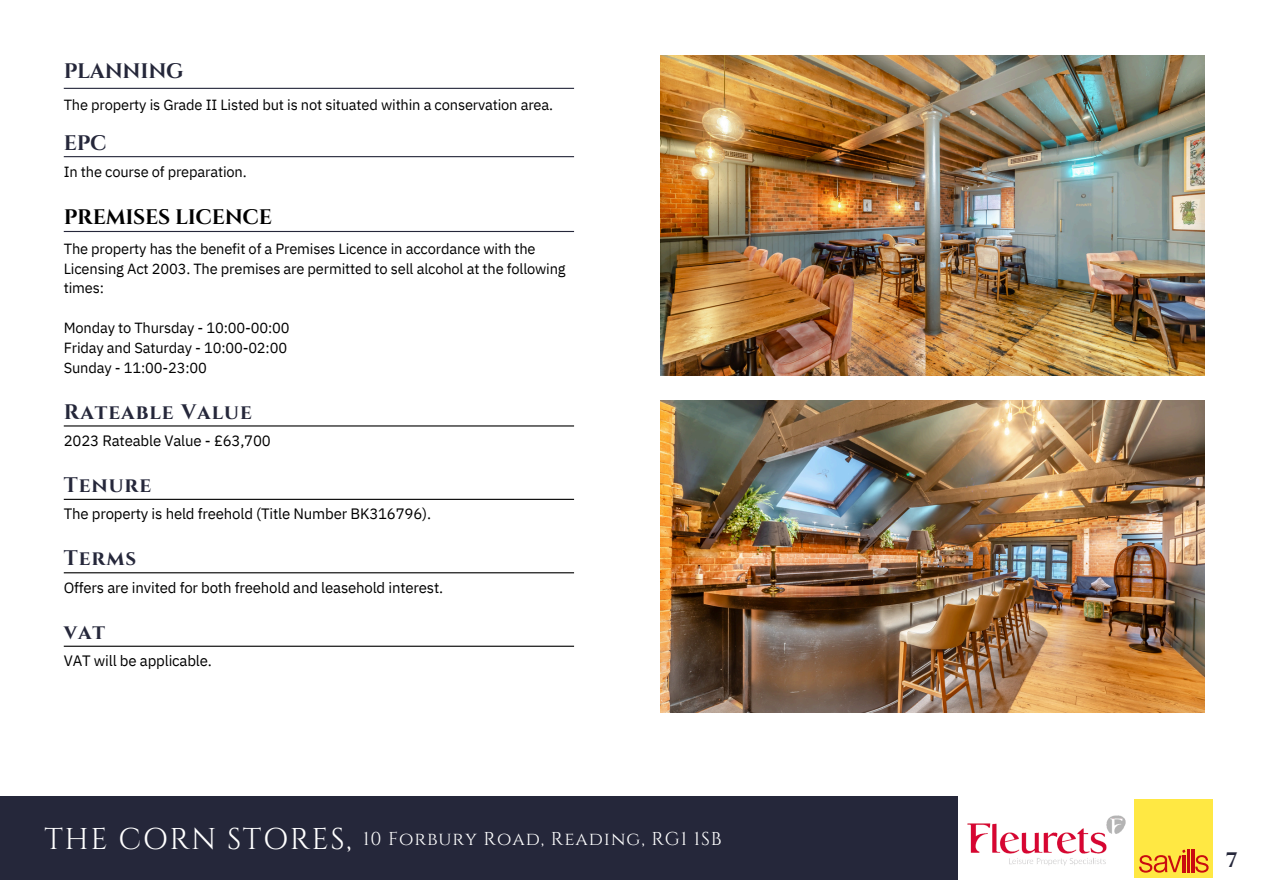
<style>
.page{position:relative;width:1263px;height:894px;background:#fff}
.page>*{position:absolute;margin:0;border:0;box-sizing:border-box;transform-origin:0 0}
.t1{font:30px "Cinzel";letter-spacing:.05em;color:#fff}
.t2{font:700 21px "Cinzel";letter-spacing:.045em;color:#25273a}
.t3{font:700 21px "Cinzel";letter-spacing:-.01em;color:#000}
.t4{font:700 21px "Cinzel";letter-spacing:-.01em;color:#25273a}
.t5{font:18.6px "Cinzel";letter-spacing:.05em;color:#fff}
.t6{font:15px "IBM Plex Sans";letter-spacing:-.01em;color:#000}
.t7{font:14.7px/19.8px "IBM Plex Sans";letter-spacing:-.01em;color:#000}
</style>
<div class="page">
<img style="left:660px;top:400px;width:544px;height:312px">
<img style="left:660px;top:55px;width:544px;height:320px">
<hr style="left:64px;top:156px;width:510px;height:1px;background:#25273a">
<hr style="left:64px;top:231px;width:510px;height:1px;background:#25273a">
<hr style="left:64px;top:88px;width:510px;height:1px;background:#25273a">
<hr style="left:64px;top:572px;width:510px;height:1px;background:#000">
<hr style="left:64px;top:498px;width:510px;height:2px;background:#000">
<hr style="left:64px;top:425px;width:510px;height:1px;background:#000">
<hr style="left:64px;top:645px;width:510px;height:1px;background:#000">
<div style="left:1134px;top:798px;width:79px;height:79px;background:#ffe843"></div>
<svg style="left:1145px;top:849px;width:40px;height:23px"></svg>
<hr style="left:1187px;top:849px;width:2px;height:22px;background:#c90c0f">
<hr style="left:1192px;top:849px;width:2px;height:22px;background:#c90c0f">
<svg style="left:1195px;top:855px;width:13px;height:17px"></svg>
<div style="left:0;top:796px;width:957px;height:83px;background:#25273a"></div>
<img style="left:949px;top:796px;width:196px;height:84px">
<h3 class="t4" style="left:64px;top:58px;width:122px">PLANNING</h3>
<p class="t7" style="left:64px;top:94px;width:491px">The property is Grade II Listed but is not situated within a conservation area.</p>
<h2 class="t2" style="left:64px;top:129px;width:44px">EPC</h2>
<p class="t7" style="left:64px;top:162px;width:184px">In the course of preparation.</p>
<h2 class="t3" style="left:64px;top:203px;width:210px">PREMISES LICENCE</h2>
<p class="t7" style="left:64px;top:238px;width:503px">The property has the benefit of a Premises Licence in accordance with the<br>Licensing Act 2003. The premises are permitted to sell alcohol at the following times:</p>
<p class="t7" style="left:64px;top:317px;width:227px">Monday to Thursday - 10:00-00:00</p>
<p class="t7" style="left:64px;top:337px;width:225px">Friday and Saturday - 10:00-02:00</p>
<p class="t7" style="left:64px;top:357px;width:145px">Sunday - 11:00-23:00</p>
<p class="t2" style="left:64px;top:398px;width:190px">Rateable Value</p>
<p class="t6" style="left:64px;top:430px;width:209px">2023 Rateable Value - £63,700</p>
<p class="t2" style="left:64px;top:471px;width:89px">Tenure</p>
<h3 class="t6" style="left:64px;top:504px;width:369px">The property is held freehold (Title Number BK316796).</h3>
<p class="t2" style="left:64px;top:544px;width:74px">Terms</p>
<h3 class="t6" style="left:64px;top:577px;width:381px">Offers are invited for both freehold and leasehold interest.</h3>
<p class="t2" style="left:64px;top:618px;width:43px">vat</p>
<h1 class="t6" style="left:64px;top:650px;width:150px">VAT will be applicable.</h1>
<h4 class="t1" style="left:44px;top:819px;width:309px">THE CORN STORES,</h4>
<p class="t5" style="left:363px;top:826px;width:360px">10 Forbury Road, Reading, RG1 1SB</p>
<h3 class="t2" style="left:1226px;top:846px;width:13px">7</h3>
</div>
